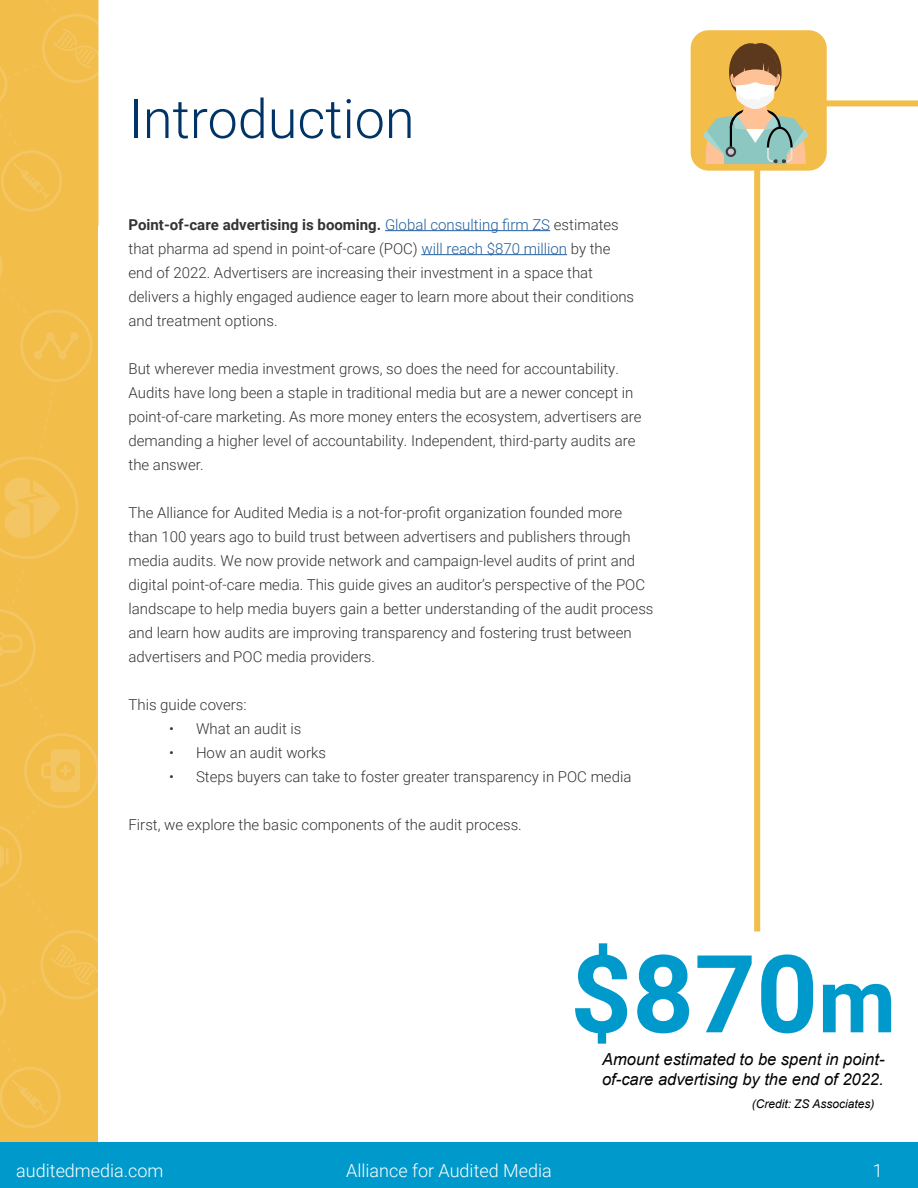
<style>
.page{position:relative;width:918px;height:1188px;background:#fff}
.page>*{position:absolute;margin:0;border:0;box-sizing:border-box;transform-origin:0 0}
.t1{font:700 108px "Roboto";color:#09c}
.t2{font:700 90px "Roboto";color:#09c}
.t3{font:300 54px "Roboto";color:#036}
.t4{font:300 18px "Roboto";color:#fff}
.t5{font:italic 16.5px "Arial";color:#000}
.t6{font:300 15px/24px "Roboto";color:#333}
.t7{font:italic 12px "Arial";color:#000}
.s1{font-weight:700}
.s2{color:#215e9e}
</style>
<div class="page">
<div style="left:0;top:226px;width:97px;height:917px;background:#f2bd48"></div>
<svg style="left:0;top:256px;width:97px;height:872px"></svg>
<div style="left:0;top:0;width:98px;height:226px;background:#f2bd48"></div>
<svg style="left:0;top:0;width:98px;height:212px"></svg>
<div style="left:0;top:1143px;width:918px;height:45px;background:#09c"></div>
<hr style="left:385px;top:230px;width:165px;height:1px;background:#215e9e">
<hr style="left:421px;top:254px;width:146px;height:1px;background:#215e9e">
<div style="left:818px;top:100px;width:100px;height:6px;background:#f2bd48"></div>
<div style="left:691px;top:30px;width:136px;height:141px;background:#f2bd48;border-radius:18px"></div>
<svg style="left:703px;top:43px;width:106px;height:121px"></svg>
<div style="left:754px;top:164px;width:6px;height:767px;background:#f2bd48"></div>
<h3 class="t3" style="left:129px;top:81px;width:288px">Introduction</h3>
<p class="t6" style="left:129px;top:212px;width:507px"><span class="s1">Point-of-care advertising is booming.</span> <span class="s2">Global consulting firm ZS</span> estimates that pharma ad spend in point-of-care (POC) <span class="s2">will reach $870 million</span> by the end of 2022. Advertisers are increasing their investment in a space that delivers a highly engaged audience eager to learn more about their conditions and treatment options.</p>
<p class="t6" style="left:129px;top:356px;width:515px">But wherever media investment grows, so does the need for accountability.<br>Audits have long been a staple in traditional media but are a newer concept in point-of-care marketing. As more money enters the ecosystem, advertisers are demanding a higher level of accountability. Independent, third-party audits are the answer.</p>
<p class="t6" style="left:129px;top:500px;width:527px">The Alliance for Audited Media is a not-for-profit organization founded more than 100 years ago to build trust between advertisers and publishers through media audits. We now provide network and campaign-level audits of print and digital point-of-care media. This guide gives an auditor’s perspective of the POC landscape to help media buyers gain a better understanding of the audit process and learn how audits are improving transparency and fostering trust between advertisers and POC media providers.</p>
<p class="t6" style="left:129px;top:692px;width:120px">This guide covers:</p>
<p class="t6" style="left:169px;top:716px;width:134px">• What an audit is</p>
<p class="t6" style="left:169px;top:740px;width:159px">• How an audit works</p>
<p class="t6" style="left:169px;top:764px;width:464px">• Steps buyers can take to foster greater transparency in POC media</p>
<p class="t6" style="left:129px;top:812px;width:395px">First, we explore the basic components of the audit process.</p>
<h1 class="t1" style="left:570px;top:918px;width:249px">$870</h1>
<p class="t5" style="left:602px;top:1049px;width:284px">Amount estimated to be spent in point-</p>
<h2 class="t2" style="left:818px;top:937px;width:79px">m</h2>
<p class="t5" style="left:602px;top:1068px;width:283px">of-care advertising by the end of 2022.</p>
<p class="t7" style="left:752px;top:1096px;width:124px">(Credit: ZS Associates)</p>
<p class="t4" style="left:16px;top:1157px;width:149px">auditedmedia.com</p>
<p class="t4" style="left:873px;top:1157px;width:11px">1</p>
<p class="t4" style="left:346px;top:1157px;width:207px">Alliance for Audited Media</p>
</div>
